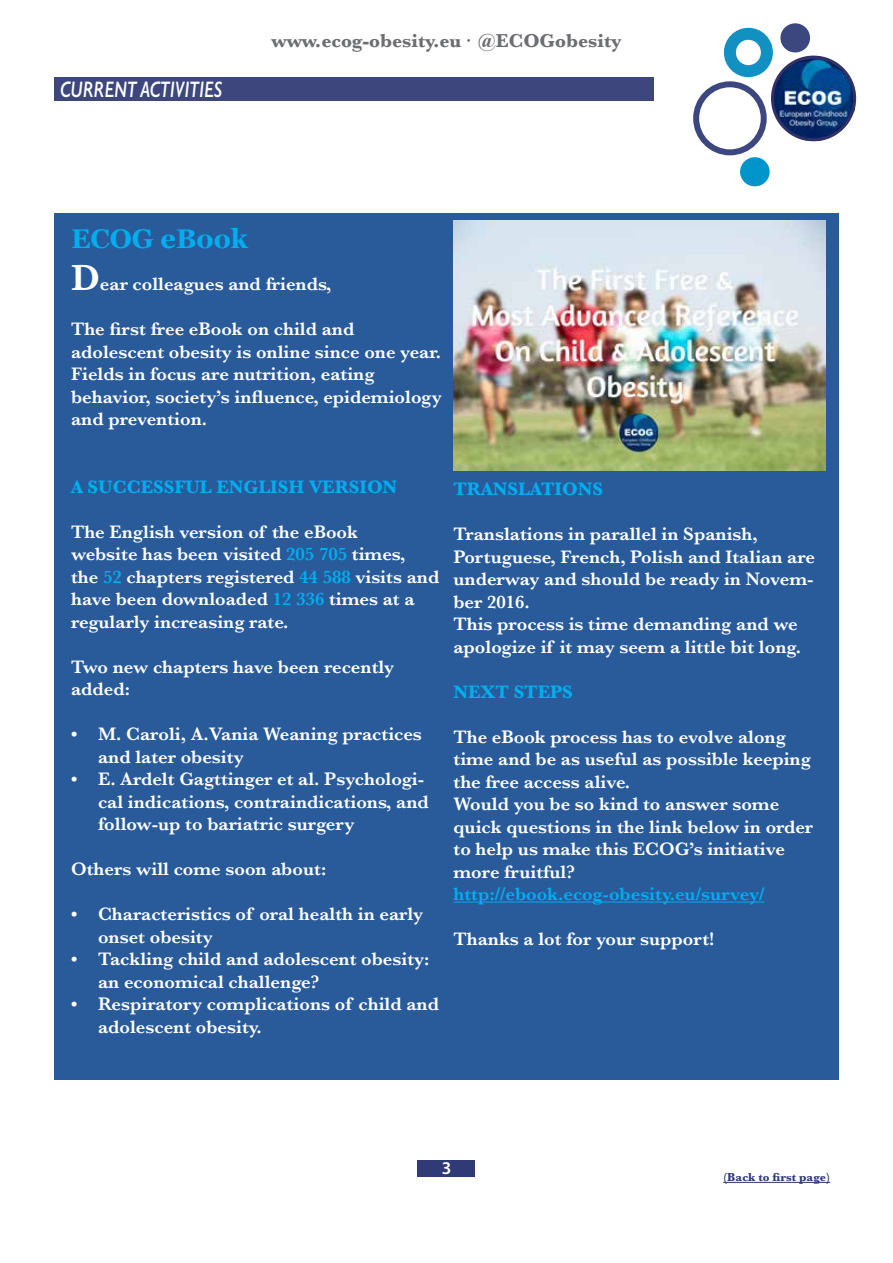
<style>
.page{position:relative;width:893px;height:1263px;background:#fff}
.page>*{position:absolute;margin:0;border:0;box-sizing:border-box;transform-origin:0 0}
.t1{font:700 27px "Georgia";color:#00aeef}
.t2{font:italic 600 22.5px "Gill Sans";color:#fff;scale:.77 1}
.t3{font:700 19.5px "Baskerville";color:#6d6e71}
.t4{font:600 18.75px/22.5px "Baskerville";color:#fff}
.t5{font:700 18.75px "Baskerville";color:#00aeef}
.t6{font:600 18.75px "Baskerville";color:#00aeef}
.t7{font:600 18px "Myriad Pro";color:#fff}
.t8{font:700 12px "Baskerville";color:#2f3a76}
.s1{font-size:37.5px}
.s2{color:#00aeef}
</style>
<div class="page">
<div style="left:418px;top:1161px;width:57px;height:16px;background:#2f3a76"></div>
<div style="left:693px;top:81px;width:74px;height:74px;border:6px solid #2f3a76;border-radius:50%"></div>
<svg style="left:730px;top:34px;width:37px;height:37px"></svg>
<div style="left:724px;top:28px;width:49px;height:49px;border:12px solid #0088be;border-radius:50%"></div>
<div style="left:740px;top:157px;width:30px;height:29px;background:#0095ca;border-radius:50%"></div>
<div style="left:780px;top:23px;width:30px;height:29px;background:#3d477f;border-radius:50%"></div>
<img style="left:773px;top:57px;width:81px;height:83px">
<div style="left:771px;top:56px;width:85px;height:85px;border:3px solid #313068;border-radius:50%"></div>
<div style="left:54px;top:213px;width:785px;height:866px;background:#295b9b"></div>
<div style="left:54px;top:78px;width:600px;height:23px;background:#3d477e"></div>
<hr style="left:453px;top:901px;width:311px;height:1px;background:#00aeef">
<hr style="left:723px;top:1182px;width:107px;height:1px;background:#2f3a76">
<img style="left:453px;top:221px;width:372px;height:249px">
<p class="t2" style="left:60px;top:76px;width:212px">CURRENT ACTIVITIES</p>
<p class="t3" style="left:271px;top:27px;width:352px">www.ecog-obesity.eu· @ECOGobesity</p>
<h1 class="t1" style="left:71px;top:218px;width:178px">ECOG eBook</h1>
<p class="t4" style="left:71px;top:273px;width:262px"><span class="s1">D</span>ear colleagues and friends,</p>
<p class="t4" style="left:71px;top:318px;width:372px">The first free eBook on child and adolescent obesity is online since one year.<br>Fields in focus are nutrition, eating behavior, society’s influence, epidemiology and prevention.</p>
<p class="t5" style="left:71px;top:474px;width:328px">A SUCCESSFUL ENGLISH VERSION</p>
<p class="t4" style="left:71px;top:520px;width:370px">The English version of the eBook<br>website has been visited <span class="s2">205 705</span> times,<br>the <span class="s2">52</span> chapters registered <span class="s2">44 588</span> visits and have been downloaded <span class="s2">12 336</span> times at a regularly increasing rate.</p>
<p class="t4" style="left:71px;top:655px;width:325px">Two new chapters have been recently added:</p>
<p class="t4" style="left:98px;top:723px;width:325px;text-indent:-27px">• M. Caroli, A.Vania Weaning practices and later obesity</p>
<p class="t4" style="left:98px;top:768px;width:332px;text-indent:-27px">• E. Ardelt Gagttinger et al. Psychologi&shy;cal indications, contraindications, and follow-up to bariatric surgery</p>
<p class="t4" style="left:71px;top:858px;width:257px">Others will come soon about:</p>
<p class="t4" style="left:98px;top:903px;width:327px;text-indent:-27px">• Characteristics of oral health in early onset obesity</p>
<p class="t4" style="left:98px;top:948px;width:333px;text-indent:-27px">• Tackling child and adolescent obesity: an economical challenge?</p>
<p class="t4" style="left:98px;top:993px;width:342px;text-indent:-27px">• Respiratory complications of child and adolescent obesity.</p>
<p class="t5" style="left:453px;top:476px;width:151px">TRANSLATIONS</p>
<p class="t4" style="left:453px;top:523px;width:363px">Translations in parallel in Spanish, Portuguese, French, Polish and Italian are underway and should be ready in Novem&shy;ber 2016.<br>This process is time demanding and we apologize if it may seem a little bit long.</p>
<p class="t5" style="left:453px;top:678px;width:121px">NEXT STEPS</p>
<p class="t4" style="left:453px;top:725px;width:361px">The eBook process has to evolve along time and be as useful as possible keeping the free access alive.<br>Would you be so kind to answer some quick questions in the link below in order to help us make this ECOG’s initiative more fruitful?</p>
<p class="t6" style="left:453px;top:881px;width:312px">http://ebook.ecog-obesity.eu/survey/</p>
<p class="t4" style="left:453px;top:928px;width:262px">Thanks a lot for your support!</p>
<p class="t7" style="left:442px;top:1157px;width:11px">3</p>
<p class="t8" style="left:723px;top:1169px;width:109px">(Back to first page)</p>
</div>
